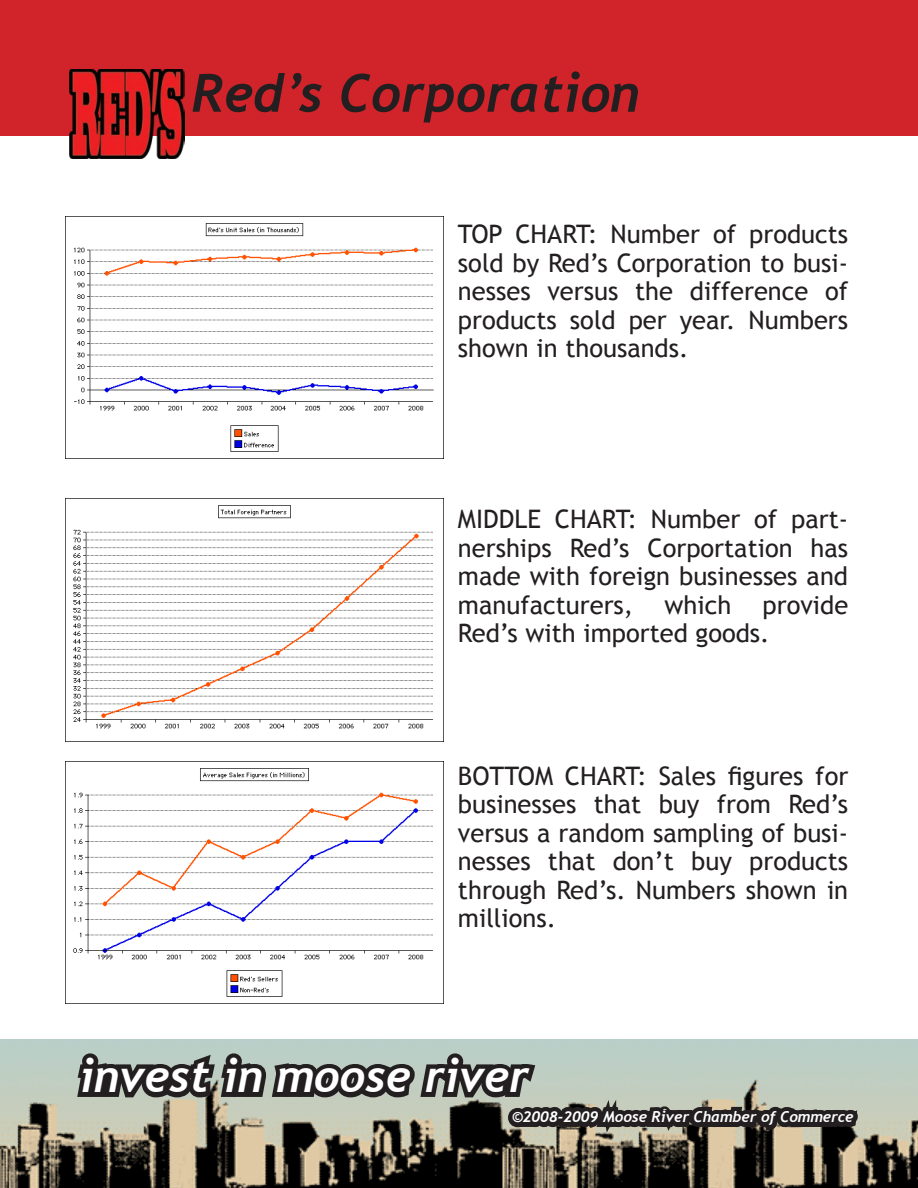
<style>
.page{position:relative;width:918px;height:1188px;background:#fff}
.page>*{position:absolute;margin:0;border:0;box-sizing:border-box;transform-origin:0 0}
.t1{font:italic 700 52.5px "Trebuchet";color:#231f20}
.t2{font:italic 700 45px "Trebuchet";color:#fff}
.t3{font:25.5px/28.5px "Trebuchet MS";color:#231f20;text-align:justify}
.t4{font:italic 700 15px "Trebuchet";color:#fff}
</style>
<div class="page">
<img style="left:0;top:1040px;width:918px;height:148px">
<svg style="left:72px;top:1039px;width:793px;height:149px;background:#7a7c71"></svg>
<div style="left:0;top:0;width:918px;height:135px;background:#d1232a"></div>
<img style="left:69px;top:69px;width:116px;height:90px">
<img style="left:66px;top:216px;width:378px;height:243px">
<img style="left:66px;top:498px;width:378px;height:243px">
<img style="left:66px;top:761px;width:378px;height:243px">
<h1 class="t1" style="left:191px;top:61px;width:450px">Red’s Corporation</h1>
<p class="t3" style="left:458px;top:220px;width:392px">TOP CHART: Number of products sold by Red’s Corporation to busi&shy;nesses versus the difference of products sold per year. Numbers shown in thousands.</p>
<p class="t3" style="left:458px;top:505px;width:392px">MIDDLE CHART: Number of part&shy;nerships Red’s Corportation has made with foreign businesses and manufacturers, which provide Red’s with imported goods.</p>
<p class="t3" style="left:458px;top:762px;width:392px">BOTTOM CHART: Sales figures for businesses that buy from Red’s versus a random sampling of busi&shy;nesses that don’t buy products through Red’s. Numbers shown in millions.</p>
<h2 class="t2" style="left:80px;top:1049px;width:451px">invest in moose river</h2>
<p class="t4" style="left:512px;top:1108px;width:343px">©2008-2009 Moose River Chamber of Commerce</p>
</div>
